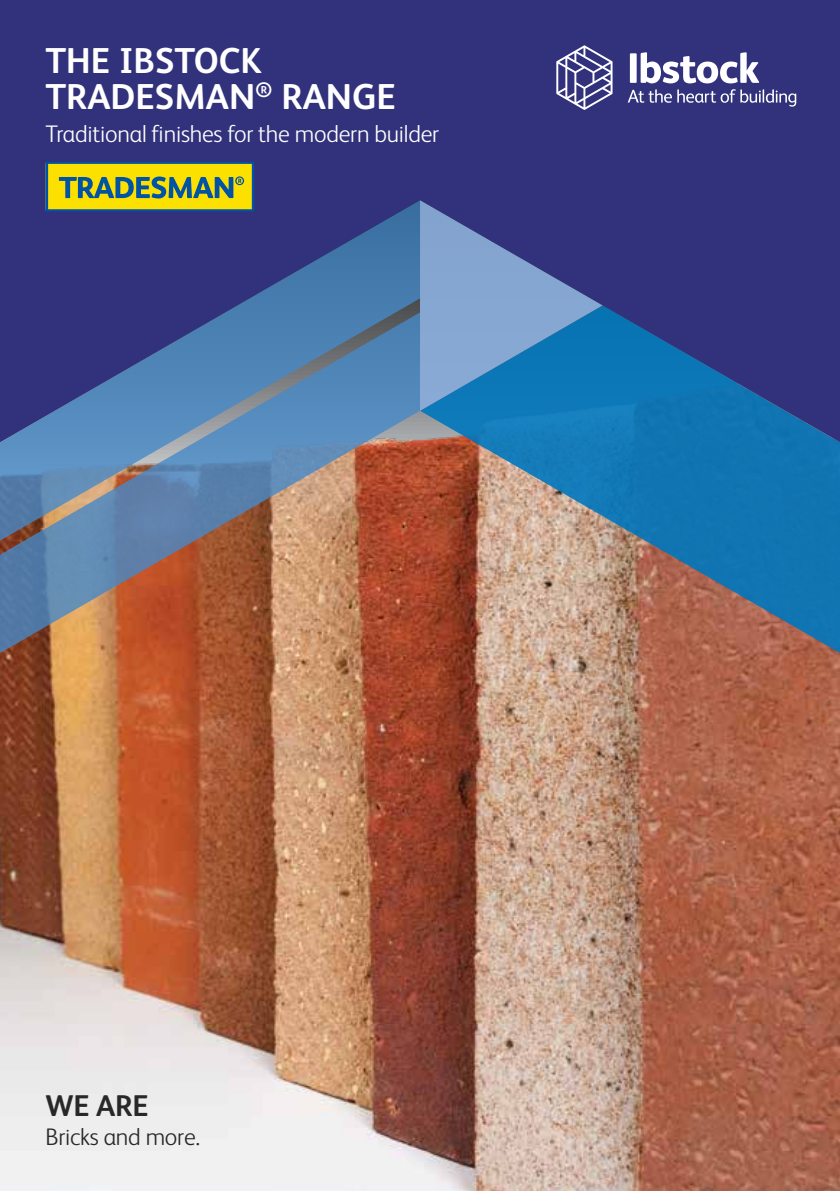
<style>
.page{position:relative;width:840px;height:1191px;background:#fff}
.page>*{position:absolute;margin:0;border:0;box-sizing:border-box;transform-origin:0 0}
.t1{font:700 36px/36px "FS Albert";color:#fff}
.t2{font:700 30px "FS Albert";color:#292829}
.t3{font:300 24px "FS Albert";letter-spacing:-.01em;color:#fff}
.t4{font:300 24px "FS Albert";letter-spacing:-.01em;color:#292829}
</style>
<div class="page">
<div style="left:0;top:0;width:839px;height:708px;background:#32327c"></div>
<img style="left:0;top:687px;width:839px;height:504px">
<svg style="left:627px;top:89px;width:44px;height:14px"></svg>
<svg style="left:677px;top:89px;width:118px;height:18px"></svg>
<svg style="left:556px;top:45px;width:56px;height:65px"></svg>
<svg style="left:629px;top:52px;width:129px;height:31px"></svg>
<svg style="left:0;top:575px;width:420px;height:112px;background:#ac6b4c"></svg>
<svg style="left:0;top:200px;width:420px;height:375px"></svg>
<svg style="left:420px;top:305px;width:419px;height:382px;background:#617189"></svg>
<svg style="left:420px;top:200px;width:182px;height:211px"></svg>
<svg style="left:45px;top:162px;width:209px;height:50px;background:#aeb332"></svg>
<h1 class="t1" style="left:45px;top:42px;width:352px">THE IBSTOCK<br>TRADESMAN<sup>®</sup> RANGE</h1>
<p class="t3" style="left:45px;top:120px;width:395px">Traditional finishes for the modern builder</p>
<p class="t2" style="left:45px;top:1088px;width:105px">WE ARE</p>
<p class="t4" style="left:45px;top:1123px;width:156px">Bricks and more.</p>
</div>
